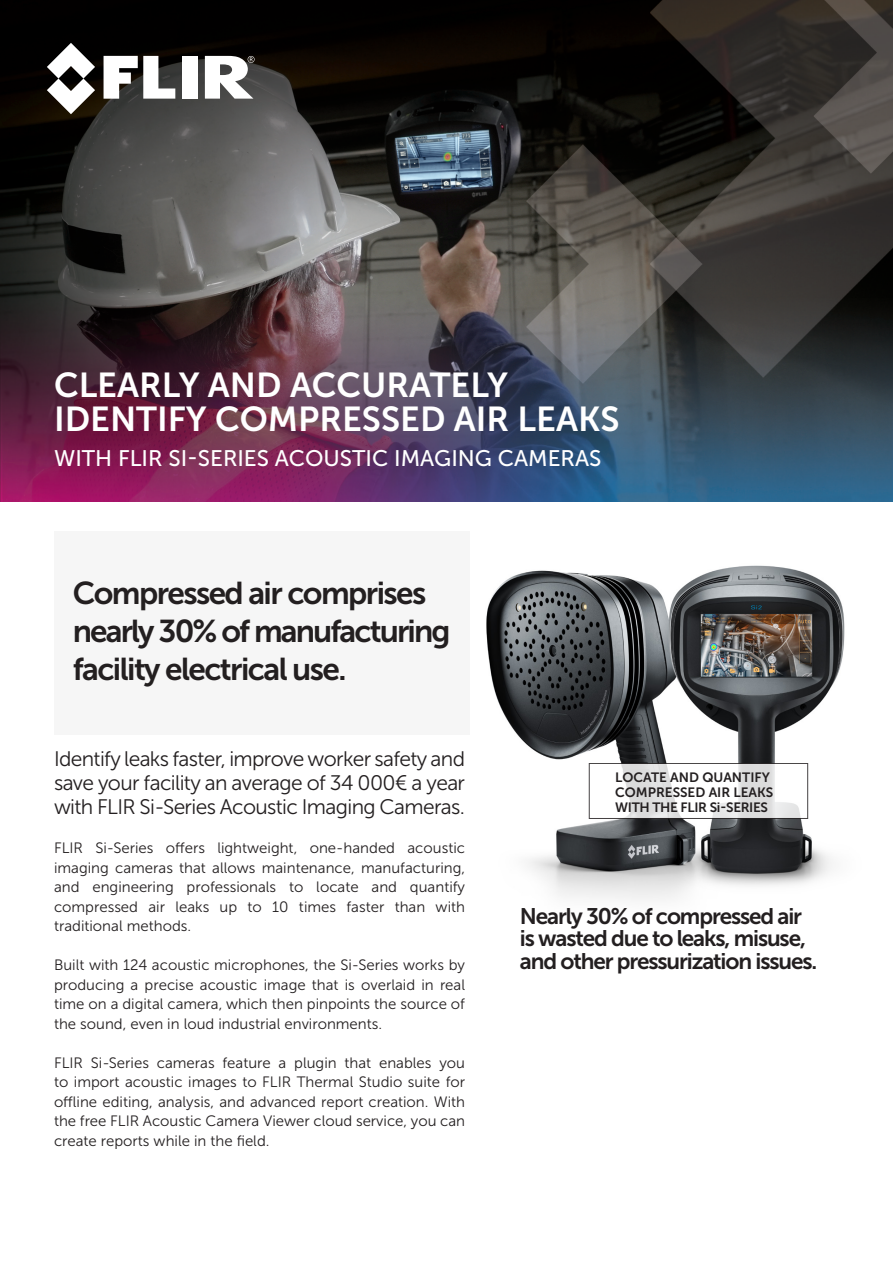
<style>
.page{position:relative;width:893px;height:1263px;background:#fff}
.page>*{position:absolute;margin:0;border:0;box-sizing:border-box;transform-origin:0 0}
.t1{font:34.5px "Museo Sans 700";color:#fff}
.HEADING{font:31.5px/37.8px "Museo Sans 700";letter-spacing:-.05em;color:#231f20}
.HEADING-2{font:22.5px/22.5px "Museo Sans 700";letter-spacing:-.05em;color:#231f20}
.t2{font:22.5px "Museo Sans 500";color:#fff}
.Body{font:21px/24px "Museo Sans 300";letter-spacing:-.03em;color:#231f20;text-align:justify}
.Body-2{font:15px/19.5px "Museo Sans 300";color:#231f20;text-align:justify}
.t3{font:13.5px/15px "Museo Sans 700";color:#231f20}
.t4{font:13.5px "Museo Sans 700";letter-spacing:-.025em;color:#231f20}
</style>
<div class="page">
<img style="left:486px;top:565px;width:359px;height:335px">
<img style="left:0;top:0;width:893px;height:501px">
<svg style="left:104px;top:56px;width:71px;height:43px"></svg>
<div style="left:182px;top:56px;width:15px;height:43px;background:#fff"></div>
<svg style="left:47px;top:43px;width:48px;height:71px"></svg>
<svg style="left:205px;top:56px;width:50px;height:43px"></svg>
<div style="left:54px;top:531px;width:416px;height:203px;background:#f6f6f6"></div>
<svg style="left:591px;top:765px;width:215px;height:52px"></svg>
<div style="left:589px;top:763px;width:219px;height:56px;border:1px solid #231f20"></div>
<p class="t1" style="left:54px;top:366px;width:456px">CLEARLY AND ACCURATELY</p>
<p class="t1" style="left:54px;top:400px;width:567px">IDENTIFY COMPRESSED AIR LEAKS</p>
<p class="t2" style="left:54px;top:445px;width:549px">WITH FLIR SI-SERIES ACOUSTIC IMAGING CAMERAS</p>
<p class="HEADING" style="left:73px;top:574px;width:379px">Compressed air comprises nearly 30% of manufacturing facility electrical use.</p>
<p class="Body" style="left:54px;top:747px;width:413px">Identify leaks faster, improve worker safety and save your facility an average of 34 000€ a year with FLIR Si-Series Acoustic Imaging Cameras.</p>
<p class="Body-2" style="left:54px;top:838px;width:413px">FLIR Si-Series offers lightweight, one-handed acoustic imaging cameras that allows maintenance, manufacturing, and engineering professionals to locate and quantify compressed air leaks up to 10 times faster than with traditional methods.</p>
<p class="Body-2" style="left:54px;top:955px;width:413px">Built with 124 acoustic microphones, the Si-Series works by producing a precise acoustic image that is overlaid in real time on a digital camera, which then pinpoints the source of the sound, even in loud industrial environments.</p>
<p class="Body-2" style="left:54px;top:1053px;width:413px">FLIR Si-Series cameras feature a plugin that enables you to import acoustic images to FLIR Thermal Studio suite for offline editing, analysis, and advanced report creation. With the free FLIR Acoustic Camera Viewer cloud service, you can create reports while in the field.</p>
<p class="t3" style="left:615px;top:770px;width:160px">LOCATE AND QUANTIFY<br>COMPRESSED AIR LEAKS</p>
<p class="t4" style="left:615px;top:800px;width:154px">WITH THE FLIR Si-SERIES</p>
<p class="HEADING-2" style="left:520px;top:905px;width:299px">Nearly 30% of compressed air is wasted due to leaks, misuse, and other pressurization issues.</p>
</div>
